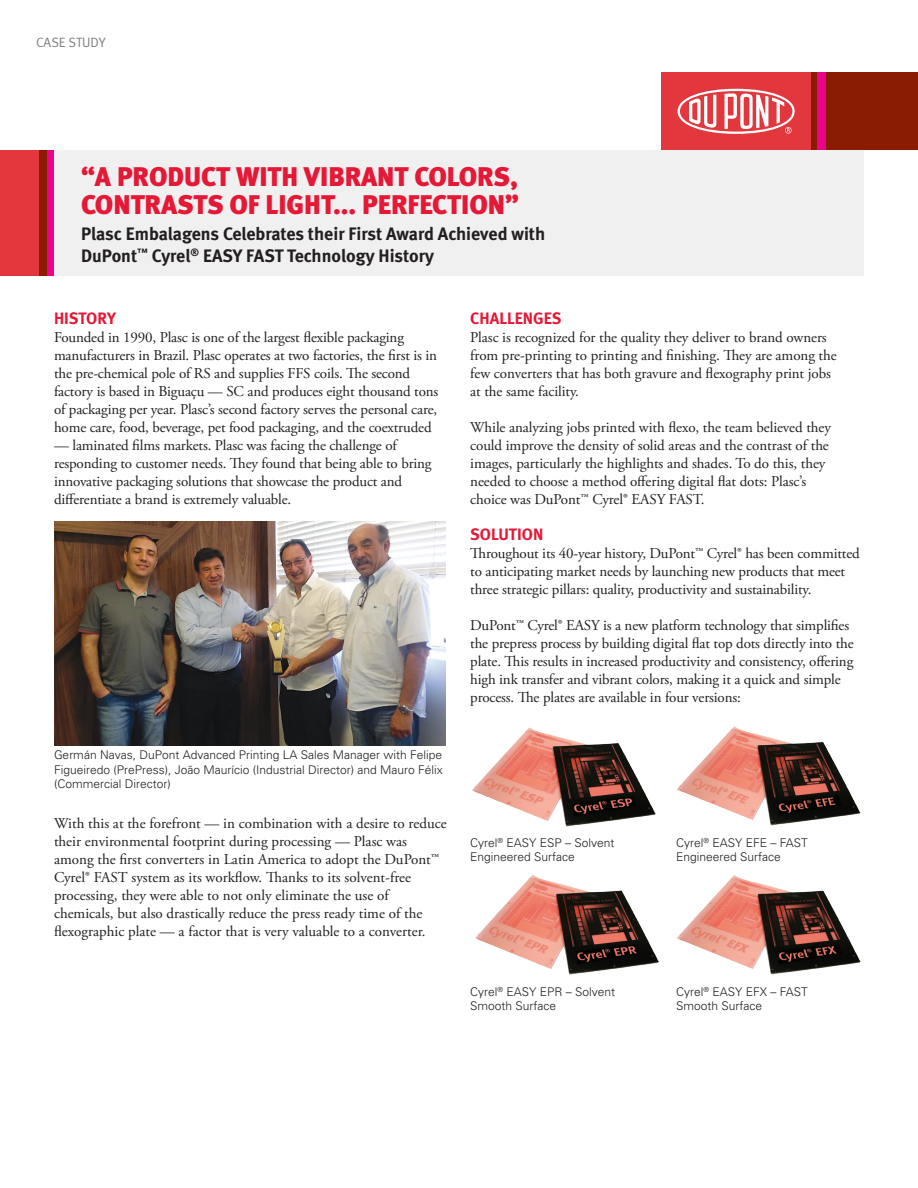
<style>
.page{position:relative;width:918px;height:1188px;background:#fff}
.page>*{position:absolute;margin:0;border:0;box-sizing:border-box;transform-origin:0 0}
.Main_Title{font:27px/28.5px "Meta Black LF";color:#e51836}
.Subtitle_1{font:18px/21.6px "Meta Bold LF";color:#231f20}
.Head{font:16.5px "Meta Bold LF";color:#e51836}
.Body_1{font:15px/18px "Adobe Garamond Pro";letter-spacing:-.01em;color:#231f20}
.document_type{font:13.5px "Meta Normal LF";color:#808083}
.t1{font:300 12px/14.2px "Univers";color:#231f20}
</style>
<div class="page">
<div style="left:0;top:150px;width:39px;height:125px;background:#e1373d"></div>
<div style="left:46px;top:150px;width:8px;height:125px;background:#ed028c"></div>
<div style="left:39px;top:150px;width:7px;height:125px;background:#891c02"></div>
<div style="left:54px;top:150px;width:810px;height:125px;background:#f0f0f1"></div>
<div style="left:811px;top:72px;width:107px;height:78px;background:#891c02"></div>
<div style="left:818px;top:72px;width:8px;height:78px;background:#ed028c"></div>
<div style="left:661px;top:72px;width:150px;height:78px;background:#e1373d"></div>
<svg style="left:678px;top:89px;width:117px;height:45px"></svg>
<img style="left:54px;top:521px;width:392px;height:224px">
<img style="left:472px;top:727px;width:184px;height:100px">
<img style="left:475px;top:875px;width:184px;height:100px">
<img style="left:676px;top:726px;width:185px;height:100px">
<img style="left:677px;top:875px;width:184px;height:100px">
<p class="document_type" style="left:36px;top:34px;width:71px">CASE STUDY</p>
<p class="Main_Title" style="left:81px;top:162px;width:440px">“A PRODUCT WITH VIBRANT COLORS,<br>CONTRASTS OF LIGHT... PERFECTION”</p>
<p class="Subtitle_1" style="left:81px;top:223px;width:466px">Plasc Embalagens Celebrates their First Award Achieved with<br>DuPont<sup>™</sup> Cyrel<sup>®</sup> EASY FAST Technology History</p>
<p class="Head" style="left:54px;top:308px;width:63px">HISTORY</p>
<p class="Body_1" style="left:54px;top:329px;width:386px">Founded in 1990, Plasc is one of the largest flexible packaging manufacturers in Brazil. Plasc operates at two factories, the first is in the pre-chemical pole of RS and supplies FFS coils. The second factory is based in Biguaçu — SC and produces eight thousand tons of packaging per year. Plasc’s second factory serves the personal care, home care, food, beverage, pet food packaging, and the coextruded</p>
<p class="Body_1" style="left:54px;top:437px;width:379px">— laminated films markets. Plasc was facing the challenge of responding to customer needs. They found that being able to bring innovative packaging solutions that showcase the product and differentiate a brand is extremely valuable.</p>
<p class="t1" style="left:54px;top:748px;width:390px;text-align:justify">Germán Navas, DuPont Advanced Printing LA Sales Manager with Felipe Figueiredo (PrePress), João Maurício (Industrial Director) and Mauro Félix (Commercial Director)</p>
<p class="Body_1" style="left:54px;top:815px;width:394px">With this at the forefront — in combination with a desire to reduce their environmental footprint during processing — Plasc was among the first converters in Latin America to adopt the DuPont™ Cyrel® FAST system as its workflow. Thanks to its solvent-free processing, they were able to not only eliminate the use of chemicals, but also drastically reduce the press ready time of the flexographic plate — a factor that is very valuable to a converter.</p>
<p class="Head" style="left:470px;top:308px;width:93px">CHALLENGES</p>
<p class="Body_1" style="left:470px;top:329px;width:368px">Plasc is recognized for the quality they deliver to brand owners from pre-printing to printing and finishing. They are among the few converters that has both gravure and flexography print jobs at the same facility.</p>
<p class="Body_1" style="left:470px;top:419px;width:362px">While analyzing jobs printed with flexo, the team believed they could improve the density of solid areas and the contrast of the images, particularly the highlights and shades. To do this, they needed to choose a method offering digital flat dots: Plasc’s choice was DuPont™ Cyrel® EASY FAST.</p>
<p class="Head" style="left:470px;top:524px;width:75px">SOLUTION</p>
<p class="Body_1" style="left:470px;top:545px;width:391px">Throughout its 40-year history, DuPont™ Cyrel® has been committed to anticipating market needs by launching new products that meet three strategic pillars: quality, productivity and sustainability.</p>
<p class="Body_1" style="left:470px;top:617px;width:385px">DuPont™ Cyrel® EASY is a new platform technology that simplifies the prepress process by building digital flat top dots directly into the plate. This results in increased productivity and consistency, offering high ink transfer and vibrant colors, making it a quick and simple process. The plates are available in four versions:</p>
<p class="t1" style="left:470px;top:835px;width:146px">Cyrel<sup>®</sup> EASY ESP – Solvent<br>Engineered Surface</p>
<p class="t1" style="left:470px;top:984px;width:146px">Cyrel<sup>®</sup> EASY EPR – Solvent<br>Smooth Surface</p>
<p class="t1" style="left:676px;top:835px;width:133px">Cyrel<sup>®</sup> EASY EFE – FAST<br>Engineered Surface</p>
<p class="t1" style="left:676px;top:984px;width:133px">Cyrel<sup>®</sup> EASY EFX – FAST<br>Smooth Surface</p>
</div>
